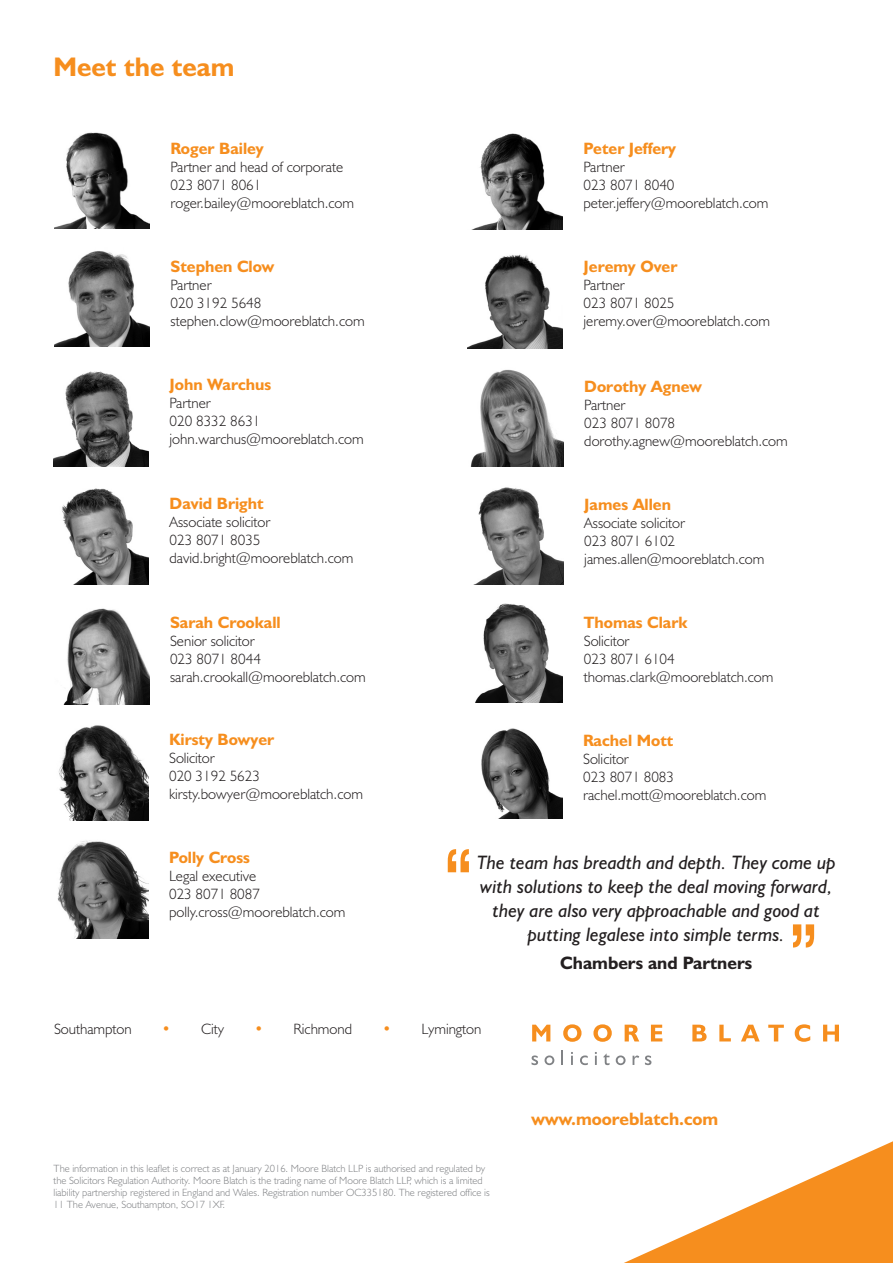
<style>
.page{position:relative;width:893px;height:1263px;background:#fff}
.page>*{position:absolute;margin:0;border:0;box-sizing:border-box;transform-origin:0 0}
.t1{font:700 67.5px "Rockwell";color:#f68e1e;scale:.76 1}
.t2{font:700 27px "Humanist 521 BT";color:#f68e1e}
.t3{font:italic 19.5px/24px "Humanist 521 BT";color:#231f20;text-align:center}
.t4{font:700 18px "Humanist 521 BT";color:#f68e1e}
.t5{font:700 18px "Humanist 521 BT";color:#231f20}
.t6{font:700 16.5px "Humanist 521 BT";color:#f68e1e}
.t7{font:300 15px "Humanist 521 BT";color:#231f20}
.t8{font:300 10.5px/12px "Humanist 521 BT";color:#808285}
.s1{color:#f68e1e}
</style>
<div class="page">
<svg style="left:624px;top:1141px;width:269px;height:122px"></svg>
<img style="left:54px;top:132px;width:95px;height:96px">
<img style="left:471px;top:133px;width:92px;height:97px">
<svg style="left:532px;top:1025px;width:18px;height:16px"></svg>
<svg style="left:563px;top:1024px;width:18px;height:18px"></svg>
<svg style="left:593px;top:1024px;width:19px;height:18px"></svg>
<svg style="left:625px;top:1025px;width:14px;height:16px"></svg>
<svg style="left:651px;top:1025px;width:11px;height:16px"></svg>
<svg style="left:692px;top:1025px;width:15px;height:16px"></svg>
<svg style="left:719px;top:1025px;width:12px;height:16px"></svg>
<svg style="left:741px;top:1025px;width:19px;height:16px"></svg>
<svg style="left:768px;top:1025px;width:16px;height:16px"></svg>
<svg style="left:795px;top:1024px;width:15px;height:18px"></svg>
<svg style="left:823px;top:1025px;width:16px;height:16px"></svg>
<svg style="left:531px;top:1055px;width:7px;height:10px"></svg>
<svg style="left:545px;top:1055px;width:9px;height:10px"></svg>
<svg style="left:561px;top:1051px;width:2px;height:14px"></svg>
<svg style="left:571px;top:1052px;width:2px;height:13px"></svg>
<svg style="left:580px;top:1055px;width:8px;height:10px"></svg>
<svg style="left:595px;top:1052px;width:2px;height:13px"></svg>
<svg style="left:603px;top:1053px;width:6px;height:12px"></svg>
<svg style="left:616px;top:1055px;width:10px;height:10px"></svg>
<svg style="left:633px;top:1055px;width:6px;height:10px"></svg>
<svg style="left:645px;top:1055px;width:6px;height:10px"></svg>
<img style="left:54px;top:251px;width:95px;height:95px">
<img style="left:468px;top:254px;width:95px;height:94px">
<img style="left:54px;top:371px;width:95px;height:95px">
<img style="left:470px;top:369px;width:93px;height:97px">
<img style="left:64px;top:608px;width:85px;height:96px">
<img style="left:475px;top:487px;width:88px;height:97px">
<img style="left:62px;top:488px;width:87px;height:96px">
<img style="left:475px;top:603px;width:88px;height:100px">
<img style="left:58px;top:725px;width:90px;height:96px">
<img style="left:481px;top:728px;width:81px;height:91px">
<img style="left:57px;top:840px;width:91px;height:99px">
<p class="t2" style="left:54px;top:50px;width:182px">Meet the team</p>
<p class="t6" style="left:171px;top:138px;width:95px">Roger Bailey</p>
<p class="t7" style="left:171px;top:157px;width:174px">Partner and head of corporate</p>
<p class="t7" style="left:171px;top:175px;width:92px">023 8071 8061</p>
<p class="t7" style="left:171px;top:193px;width:185px">roger.bailey@mooreblatch.com</p>
<p class="t6" style="left:171px;top:256px;width:105px">Stephen Clow</p>
<p class="t7" style="left:171px;top:276px;width:43px">Partner</p>
<p class="t7" style="left:171px;top:294px;width:92px">020 3192 5648</p>
<p class="t7" style="left:171px;top:312px;width:196px">stephen.clow@mooreblatch.com</p>
<p class="t6" style="left:170px;top:374px;width:103px">John Warchus</p>
<p class="t7" style="left:170px;top:394px;width:43px">Partner</p>
<p class="t7" style="left:170px;top:412px;width:92px">020 8332 8631</p>
<p class="t7" style="left:170px;top:430px;width:196px">john.warchus@mooreblatch.com</p>
<p class="t6" style="left:170px;top:493px;width:96px">David Bright</p>
<p class="t7" style="left:170px;top:512px;width:102px">Associate solicitor</p>
<p class="t7" style="left:170px;top:530px;width:92px">023 8071 8035</p>
<p class="t7" style="left:170px;top:548px;width:185px">david.bright@mooreblatch.com</p>
<p class="t6" style="left:170px;top:612px;width:112px">Sarah Crookall</p>
<p class="t7" style="left:170px;top:632px;width:86px">Senior solicitor</p>
<p class="t7" style="left:170px;top:650px;width:92px">023 8071 8044</p>
<p class="t7" style="left:170px;top:668px;width:197px">sarah.crookall@mooreblatch.com</p>
<p class="t6" style="left:169px;top:729px;width:107px">Kirsty Bowyer</p>
<p class="t7" style="left:169px;top:748px;width:47px">Solicitor</p>
<p class="t7" style="left:169px;top:766px;width:92px">020 3192 5623</p>
<p class="t7" style="left:169px;top:784px;width:195px">kirsty.bowyer@mooreblatch.com</p>
<p class="t6" style="left:169px;top:847px;width:82px">Polly Cross</p>
<p class="t7" style="left:169px;top:867px;width:89px">Legal executive</p>
<p class="t7" style="left:169px;top:885px;width:92px">023 8071 8087</p>
<p class="t7" style="left:169px;top:903px;width:178px">polly.cross@mooreblatch.com</p>
<p class="t6" style="left:584px;top:138px;width:94px">Peter Jeffery</p>
<p class="t7" style="left:584px;top:158px;width:43px">Partner</p>
<p class="t7" style="left:584px;top:176px;width:92px">023 8071 8040</p>
<p class="t7" style="left:584px;top:194px;width:186px">peter.jeffery@mooreblatch.com</p>
<p class="t6" style="left:584px;top:256px;width:95px">Jeremy Over</p>
<p class="t7" style="left:584px;top:276px;width:43px">Partner</p>
<p class="t7" style="left:584px;top:294px;width:92px">023 8071 8025</p>
<p class="t7" style="left:584px;top:312px;width:188px">jeremy.over@mooreblatch.com</p>
<p class="t6" style="left:584px;top:376px;width:119px">Dorothy Agnew</p>
<p class="t7" style="left:584px;top:395px;width:43px">Partner</p>
<p class="t7" style="left:584px;top:413px;width:92px">023 8071 8078</p>
<p class="t7" style="left:584px;top:431px;width:205px">dorothy.agnew@mooreblatch.com</p>
<p class="t6" style="left:584px;top:494px;width:88px">James Allen</p>
<p class="t7" style="left:584px;top:513px;width:102px">Associate solicitor</p>
<p class="t7" style="left:584px;top:531px;width:92px">023 8071 6102</p>
<p class="t7" style="left:584px;top:549px;width:182px">james.allen@mooreblatch.com</p>
<p class="t6" style="left:584px;top:612px;width:105px">Thomas Clark</p>
<p class="t7" style="left:584px;top:632px;width:47px">Solicitor</p>
<p class="t7" style="left:584px;top:650px;width:92px">023 8071 6104</p>
<p class="t7" style="left:584px;top:668px;width:191px">thomas.clark@mooreblatch.com</p>
<p class="t6" style="left:583px;top:730px;width:92px">Rachel Mott</p>
<p class="t7" style="left:583px;top:750px;width:47px">Solicitor</p>
<p class="t7" style="left:583px;top:768px;width:92px">023 8071 8083</p>
<p class="t7" style="left:583px;top:786px;width:185px">rachel.mott@mooreblatch.com</p>
<p class="t1" style="left:443px;top:832px;width:42px">“</p>
<p class="t3" style="left:477px;top:849px;width:361px">The team has breadth and depth. They come up with solutions to keep the deal moving forward, they are also very approachable and good at putting legalese into simple terms.</p>
<p class="t5" style="left:560px;top:951px;width:193px">Chambers and Partners</p>
<p class="t1" style="left:819px;top:964px;width:42px;rotate:-180deg">“</p>
<p class="t7" style="left:54px;top:1020px;width:79px">Southampton</p>
<p class="t7" style="left:162px;top:1020px;width:64px"><span class="s1">•</span> City</p>
<p class="t7" style="left:254px;top:1020px;width:99px"><span class="s1">•</span> Richmond</p>
<p class="t7" style="left:382px;top:1020px;width:100px"><span class="s1">•</span> Lymington</p>
<p class="t8" style="left:54px;top:1162px;width:438px">The information in this leaflet is correct as at January 2016. Moore Blatch LLP is authorised and regulated by the Solicitors Regulation Authority. Moore Blatch is the trading name of Moore Blatch LLP, which is a limited liability partnership registered in England and Wales. Registration number OC335180. The registered office is 11 The Avenue, Southampton, SO17 1XF.</p>
<p class="t4" style="left:531px;top:1107px;width:188px">www.mooreblatch.com</p>
</div>
